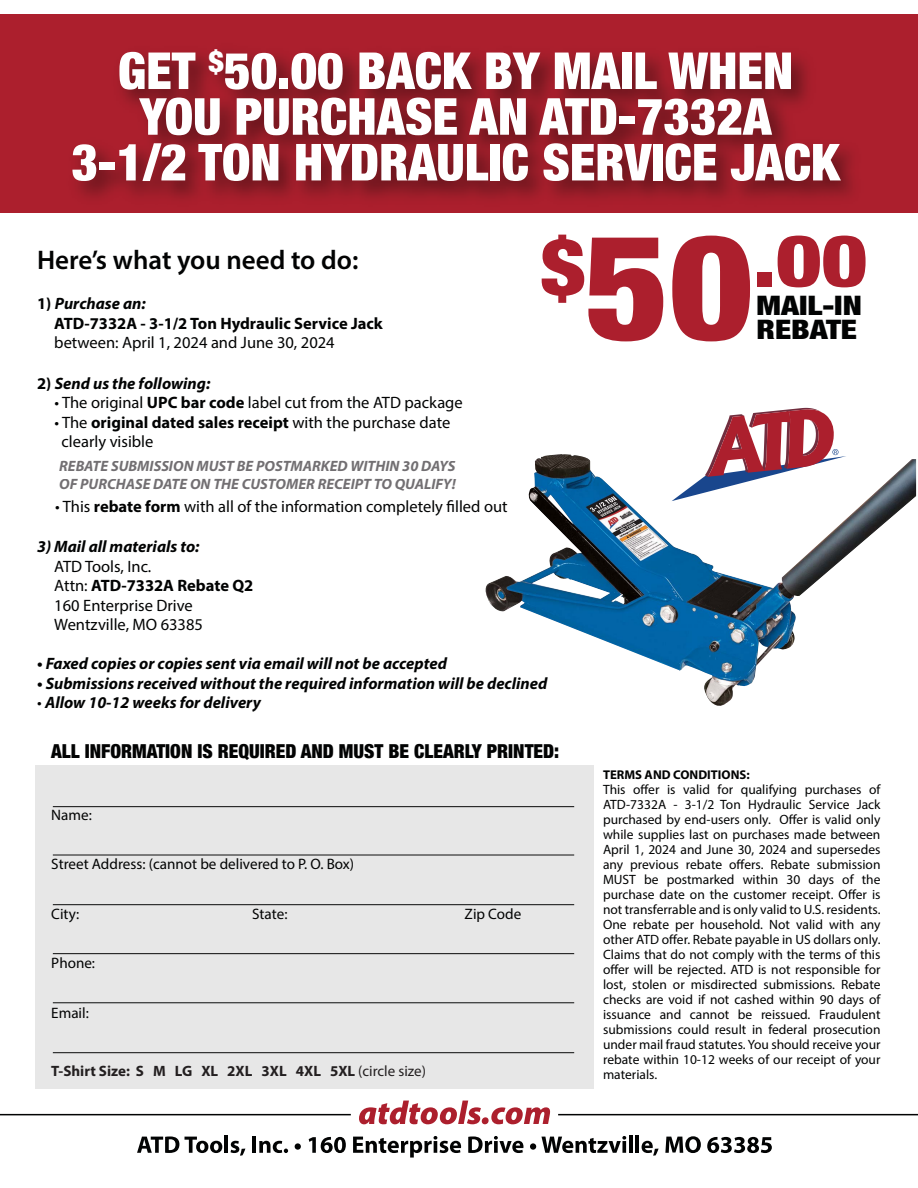
<style>
.page{position:relative;width:918px;height:1188px;background:#fff}
.page>*{position:absolute;margin:0;border:0;box-sizing:border-box;transform-origin:0 0}
.t1{font:900 condensed 72.15px "Helvetica Neue";color:#ac1f2d;scale:1.22 1}
.t2{font:900 condensed 51.15px/45.8px "Helvetica Neue";color:#fff;text-align:center}
.t3{font:600 27px "Myriad Pro";color:#020303}
.t4{font:900 condensed 26.85px/23.7px "Helvetica Neue";color:#020303;scale:1.21 1}
.t5{font:900 condensed 19.2px "Helvetica Neue";color:#020303}
.t6{font:16.5px/19.5px "Myriad Pro";color:#020303}
.t7{font:italic 700 16.5px "Myriad Pro";color:#020303}
.t8{font:700 16.5px/19.5px "Myriad Pro";color:#020303}
.t9{font:15.15px "Myriad Pro";color:#020303}
.t10{font:italic 700 15px/18px "Myriad Pro";color:#726f72}
.t11{font:700 15px "Myriad Pro";color:#231f20}
.t12{font:13.5px/15px "Myriad Pro";color:#020303;text-align:justify}
.t13{font:700 12.75px "Myriad Pro";color:#020303}
.s1{font-size:78.6px}
.s2{font-size:147.15px}
.s3{font-style:italic}
.s4{font-style:normal}
.s5{font-weight:700}
.s6{font-weight:400;font-style:normal}
.s7{font-weight:400}
</style>
<div class="page">
<svg style="left:0;top:15px;width:918px;height:198px;background:#981c28"></svg>
<svg style="left:359px;top:1101px;width:122px;height:23px"></svg>
<div style="left:482px;top:1117px;width:7px;height:7px;background:#ac1f2d;border-radius:50%"></div>
<svg style="left:491px;top:1107px;width:59px;height:17px"></svg>
<svg style="left:137px;top:1136px;width:42px;height:17px"></svg>
<svg style="left:185px;top:1137px;width:37px;height:16px"></svg>
<hr style="left:225px;top:1136px;width:3px;height:17px;background:#020303">
<svg style="left:231px;top:1141px;width:14px;height:15px"></svg>
<hr style="left:253px;top:1137px;width:3px;height:16px;background:#020303">
<svg style="left:259px;top:1141px;width:29px;height:12px"></svg>
<div style="left:295px;top:1143px;width:6px;height:7px;background:#020303;border-radius:50%"></div>
<svg style="left:309px;top:1137px;width:37px;height:16px"></svg>
<svg style="left:353px;top:1136px;width:108px;height:22px"></svg>
<svg style="left:468px;top:1136px;width:55px;height:17px"></svg>
<div style="left:530px;top:1143px;width:6px;height:7px;background:#020303;border-radius:50%"></div>
<svg style="left:541px;top:1136px;width:85px;height:17px"></svg>
<hr style="left:629px;top:1136px;width:4px;height:17px;background:#020303">
<hr style="left:636px;top:1136px;width:3px;height:17px;background:#020303">
<svg style="left:642px;top:1141px;width:17px;height:15px"></svg>
<svg style="left:665px;top:1136px;width:36px;height:17px"></svg>
<svg style="left:707px;top:1137px;width:65px;height:16px"></svg>
<hr style="left:0;top:1114px;width:351px;height:1px;background:#020303">
<hr style="left:558px;top:1114px;width:360px;height:1px;background:#020303">
<svg style="left:714px;top:408px;width:125px;height:46px"></svg>
<div style="left:36px;top:765px;width:558px;height:323px;background:#e7e7e7"></div>
<hr style="left:53px;top:953px;width:521px;height:1px;background:#020303">
<hr style="left:53px;top:1003px;width:521px;height:1px;background:#020303">
<hr style="left:53px;top:1052px;width:521px;height:1px;background:#020303">
<hr style="left:53px;top:904px;width:521px;height:1px;background:#020303">
<hr style="left:53px;top:855px;width:521px;height:1px;background:#020303">
<hr style="left:53px;top:806px;width:521px;height:1px;background:#020303">
<img style="left:485px;top:454px;width:431px;height:252px">
<h2 class="t2" style="left:71px;top:47px;width:770px">GET <sup>$</sup>50.00 BACK BY MAIL WHEN<br>YOU PURCHASE AN ATD-7332A<br>3-1/2 TON HYDRAULIC SERVICE JACK</h2>
<h1 class="t1" style="left:541px;top:216px;width:269px"><span class="s1">$</span><span class="s2">50</span>.00</h1>
<h3 class="t3" style="left:37px;top:244px;width:323px">Here’s what you need to do:</h3>
<p class="t8" style="left:54px;top:296px;width:330px;text-indent:-17px">1) <span class="s3">Purchase an:<br></span>ATD-7332A - 3-1/2 Ton Hydraulic Service Jack</p>
<p class="t6" style="left:54px;top:335px;width:282px">between: April 1, 2024 and June 30, 2024</p>
<p class="t7" style="left:37px;top:377px;width:175px"><span class="s4">2)</span> Send us the following:</p>
<p class="t6" style="left:55px;top:395px;width:410px">• The original <span class="s5">UPC bar code</span> label cut from the ATD package</p>
<p class="t6" style="left:62px;top:414px;width:390px;text-indent:-7px">• The <span class="s5">original dated sales receipt</span> with the purchase date clearly visible</p>
<p class="t10" style="left:59px;top:459px;width:398px">REBATE SUBMISSION MUST BE POSTMARKED WITHIN 30 DAYS<br>OF PURCHASE DATE ON THE CUSTOMER RECEIPT TO QUALIFY!</p>
<p class="t6" style="left:55px;top:498px;width:454px">• This <span class="s5">rebate form</span> with all of the information completely filled out</p>
<p class="t7" style="left:37px;top:541px;width:164px">3) Mail all materials to:</p>
<p class="t6" style="left:54px;top:558px;width:201px">ATD Tools, Inc.<br>Attn: <span class="s5">ATD-7332A Rebate Q2<br></span>160 Enterprise Drive<br>Wentzville, MO 63385</p>
<p class="t7" style="left:37px;top:658px;width:411px">• Faxed copies or copies sent via email will not be accepted</p>
<p class="t7" style="left:37px;top:677px;width:512px">• Submissions received without the required information will be declined</p>
<p class="t7" style="left:37px;top:697px;width:225px"><span class="s6">•</span> Allow 10-12 weeks for delivery</p>
<h3 class="t5" style="left:51px;top:740px;width:509px">ALL INFORMATION IS REQUIRED AND MUST BE CLEARLY PRINTED:</h3>
<h3 class="t4" style="left:757px;top:294px;width:89px">MAIL-IN<br>REBATE</h3>
<p class="t9" style="left:51px;top:809px;width:42px">Name:</p>
<p class="t9" style="left:51px;top:859px;width:304px">Street Address: (cannot be delivered to P. O. Box)</p>
<p class="t9" style="left:51px;top:908px;width:30px">City:</p>
<p class="t9" style="left:252px;top:908px;width:37px">State:</p>
<p class="t9" style="left:465px;top:908px;width:58px">Zip Code</p>
<p class="t9" style="left:51px;top:958px;width:45px">Phone:</p>
<p class="t9" style="left:51px;top:1007px;width:39px">Email:</p>
<p class="t11" style="left:51px;top:1065px;width:376px">T-Shirt Size: S M LG XL 2XL 3XL 4XL 5XL <span class="s7">(circle size)</span></p>
<p class="t13" style="left:603px;top:770px;width:148px">TERMS AND CONDITIONS:</p>
<p class="t12" style="left:603px;top:784px;width:279px">This offer is valid for qualifying purchases of ATD-7332A - 3-1/2 Ton Hydraulic Service Jack purchased by end-users only. Offer is valid only while supplies last on purchases made between April 1, 2024 and June 30, 2024 and supersedes any previous rebate offers. Rebate submission MUST be postmarked within 30 days of the purchase date on the customer receipt. Offer is not transferrable and is only valid to U.S. residents.<br>One rebate per household. Not valid with any other ATD offer. Rebate payable in US dollars only.<br>Claims that do not comply with the terms of this offer will be rejected. ATD is not responsible for lost, stolen or misdirected submissions. Rebate checks are void if not cashed within 90 days of issuance and cannot be reissued. Fraudulent submissions could result in federal prosecution under mail fraud statutes. You should receive your rebate within 10-12 weeks of our receipt of your materials.</p>
</div>
